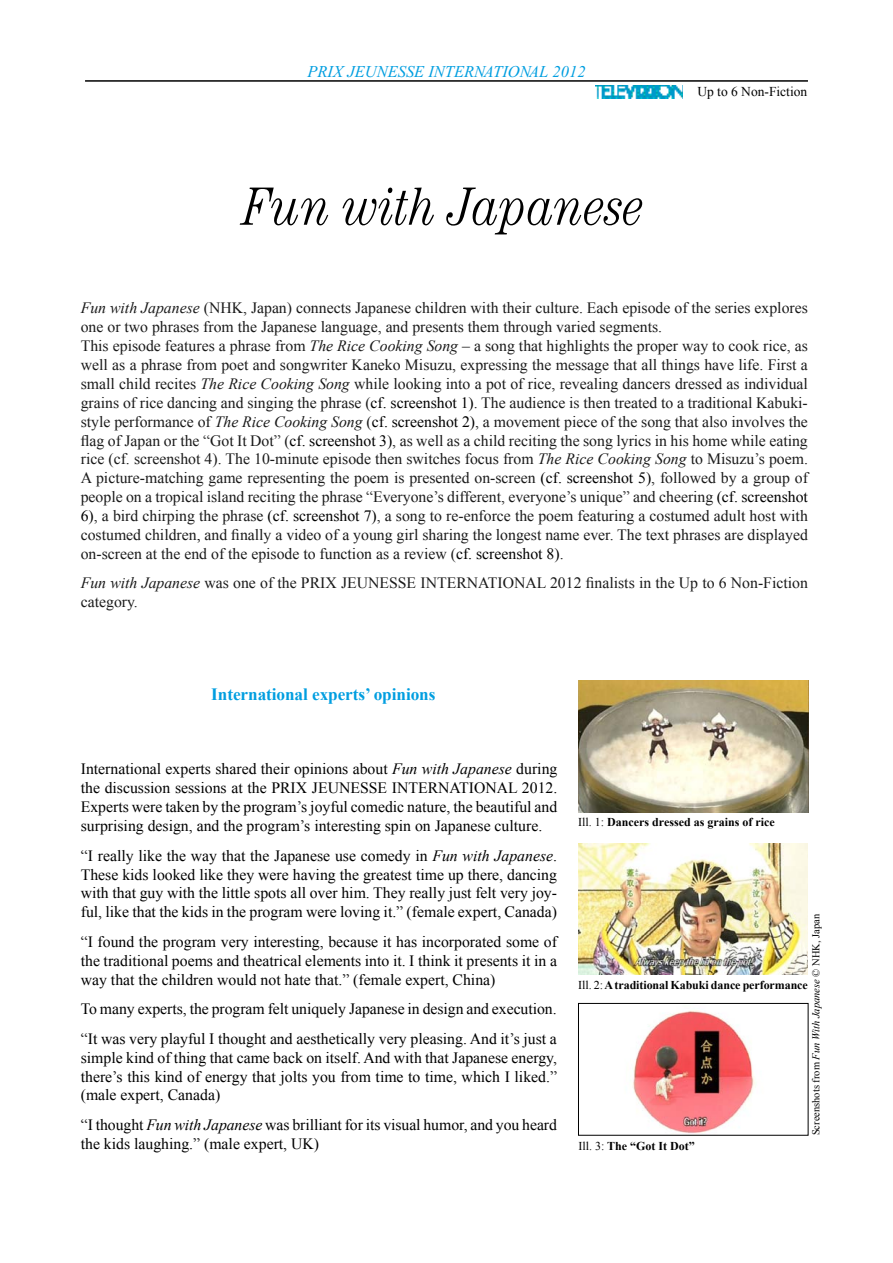
<style>
.page{position:relative;width:893px;height:1263px;background:#fff}
.page>*{position:absolute;margin:0;border:0;box-sizing:border-box;transform-origin:0 0}
.t1{font:italic 300 condensed 54px "Century";color:#000}
.t2{font:700 17.25px "Times New Roman";letter-spacing:-.005em;color:#009ee0}
.t3{font:italic 16.5px "Times New Roman CE";color:#009ee0}
.t4{font:15.75px/18.9px "Times New Roman";color:#1a1a1a}
.t5{font:15.75px/18.9px "Times New Roman";color:#000;text-align:justify}
.t6{font:13.5px "Times New Roman";color:#000}
.t7{font:700 12px "Times New Roman";letter-spacing:-.005em;color:#000}
.t8{font:10.5px "Times New Roman";color:#000}
.s1{font-style:italic}
.s2{color:#000}
.s3{font-weight:400}
</style>
<div class="page">
<hr style="left:85px;top:80px;width:723px;height:2px;background:#000">
<img style="left:595px;top:85px;width:88px;height:14px">
<img style="left:579px;top:681px;width:229px;height:132px">
<img style="left:578px;top:843px;width:230px;height:132px">
<img style="left:632px;top:1010px;width:124px;height:123px">
<div style="left:578px;top:1003px;width:230px;height:132px;border:1px solid #000"></div>
<p class="t3" style="left:307px;top:62px;width:280px">PRIX JEUNESSE INTERNATIONAL 2012</p>
<h1 class="t1" style="left:244px;top:175px;width:403px">Fun with Japanese</h1>
<p class="t6" style="left:697px;top:83px;width:111px">Up to 6 Non-Fiction</p>
<p class="t4" style="left:81px;top:298px;width:729px"><span class="s1">Fun with Japanese</span> (NHK, Japan) connects Japanese children with their culture. Each episode of the series explores one or two phrases from the Japanese language, and presents them through varied segments.<br>This episode features a phrase from <span class="s1">The Rice Cooking Song</span> – a song that highlights the proper way to cook rice, as well as a phrase from poet and songwriter Kaneko Misuzu, expressing the message that all things have life. First a small child recites <span class="s1">The Rice Cooking Song</span> while looking into a pot of rice, revealing dancers dressed as individual grains of rice dancing and singing the phrase (<span class="s2">cf. screenshot 1)</span>. The audience is then treated to a traditional Kabuki&shy;style performance of <span class="s1">The Rice Cooking Song</span> (<span class="s2">cf. screenshot 2)</span>, a movement piece of the song that also involves the flag of Japan or the “Got It Dot” (<span class="s2">cf. screenshot 3)</span>, as well as a child reciting the song lyrics in his home while eating rice (cf. screenshot 4). The 10-minute episode then switches focus from <span class="s1">The Rice Cooking Song</span> to Misuzu’s poem.<br>A picture-matching game representing the poem is presented on-screen <span class="s2">(cf. screenshot 5)</span>, followed by a group of people on a tropical island reciting the phrase “Everyone’s different, everyone’s unique” and cheering <span class="s2">(cf. screenshot 6)</span>, a bird chirping the phrase <span class="s2">(cf. screenshot 7)</span>, a song to re-enforce the poem featuring a costumed adult host with costumed children<span class="s2">,</span> and finally a video of a young girl sharing the longest name ever. The text phrases are displayed on-screen at the end of the episode to function as a review (<span class="s2">cf. screenshot 8)</span>.</p>
<p class="t4" style="left:81px;top:573px;width:729px"><span class="s1">Fun with Japanese</span> was one of the PRIX JEUNESSE INTERNATIONAL 2012 finalists in the Up to 6 Non-Fiction category.</p>
<p class="t2" style="left:211px;top:683px;width:226px">International experts’ opinions</p>
<p class="t5" style="left:81px;top:759px;width:478px">International experts shared their opinions about <span class="s1">Fun with Japanese</span> during the discussion sessions at the PRIX JEUNESSE INTERNATIONAL 2012.<br>Experts were taken by the program’s joyful comedic nature, the beautiful and surprising design, and the program’s interesting spin on Japanese culture.</p>
<p class="t5" style="left:81px;top:846px;width:478px">“I really like the way that the Japanese use comedy in <span class="s1">Fun with Japanese</span>.<br>These kids looked like they were having the greatest time up there, dancing with that guy with the little spots all over him. They really just felt very joy&shy;ful, like that the kids in the program were loving it.” (female expert, Canada)</p>
<p class="t5" style="left:81px;top:932px;width:478px">“I found the program very interesting, because it has incorporated some of the traditional poems and theatrical elements into it. I think it presents it in a way that the children would not hate that.” (female expert, China)</p>
<p class="t5" style="left:81px;top:994px;width:478px;line-height:29.5px">To many experts, the program felt uniquely Japanese in design and execution. “It was very playful I thought and aesthetically very pleasing. And it’s just a</p>
<p class="t5" style="left:81px;top:1048px;width:478px">simple kind of thing that came back on itself. And with that Japanese energy, there’s this kind of energy that jolts you from time to time, which I liked.” (male expert, Canada)</p>
<p class="t5" style="left:81px;top:1115px;width:478px">“I thought <span class="s1">Fun with Japanese</span> was brilliant for its visual humor, and you heard the kids laughing.” (male expert, UK)</p>
<p class="t7" style="left:578px;top:814px;width:198px"><span class="s3">Ill. 1:</span> Dancers dressed as grains of rice</p>
<p class="t8" style="left:809px;top:1135px;width:223px;rotate:-90deg">Screenshots from <span class="s1">Fun With Japanese</span> © NHK, Japan</p>
<p class="t7" style="left:578px;top:977px;width:231px"><span class="s3">Ill. 2:</span> A traditional Kabuki dance performance</p>
<p class="t7" style="left:578px;top:1138px;width:118px"><span class="s3">Ill. 3:</span> The “Got It Dot”</p>
</div>
